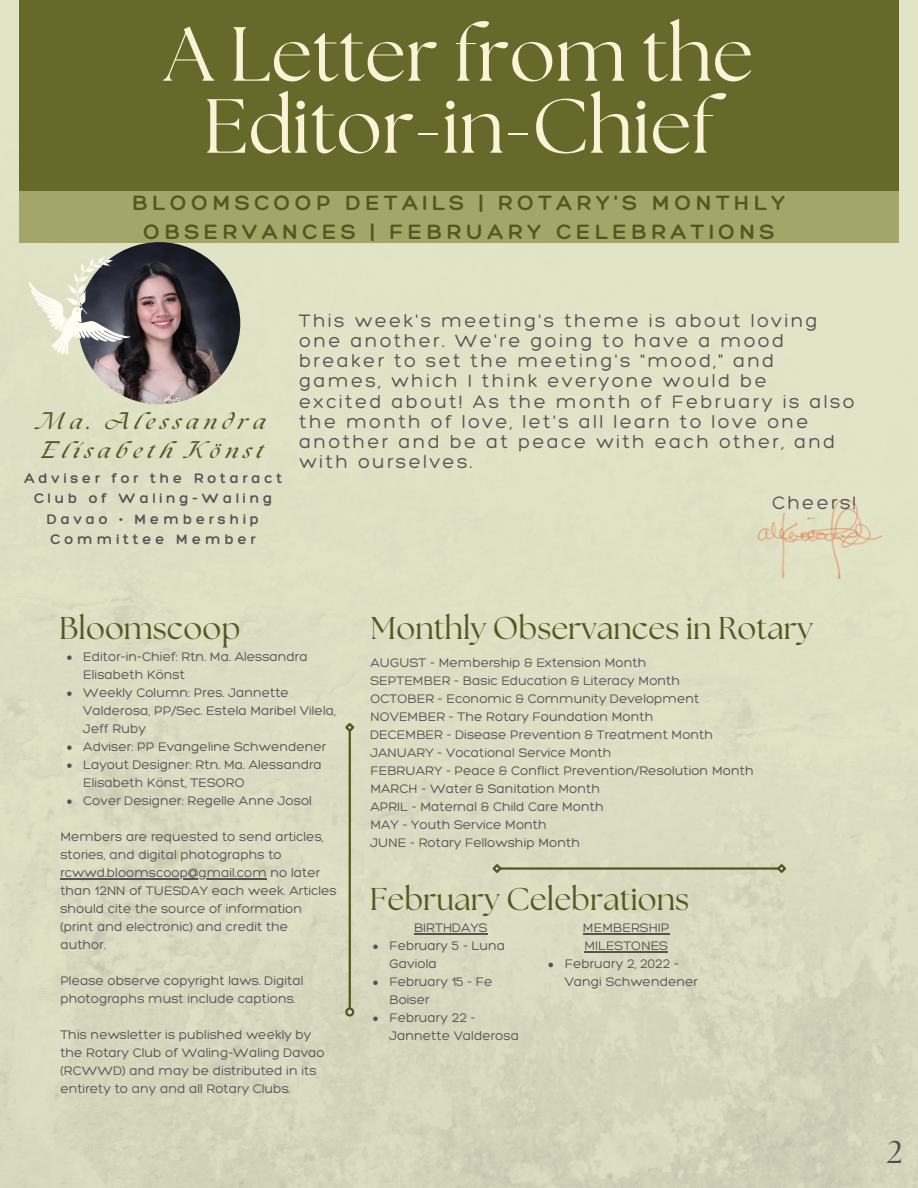
<style>
.page{position:relative;width:918px;height:1188px;background:#fff}
.page>*{position:absolute;margin:0;border:0;box-sizing:border-box;transform-origin:0 0}
.t1{font:76.5px/72px "The Seasons";color:#faf3d7;text-align:center}
.t2{font:31.5px "The Seasons";color:#545720}
.t3{font:31.5px "The Seasons";color:#4e4e50}
.t4{font:300 22.5px/29.1px "Hero";letter-spacing:.2em;color:#545720;text-align:center}
.t5{font:italic 700 21px/29.2px "The Seasons";letter-spacing:.25em;color:#545720}
.t6{font:300 19.5px/20.2px "Hero";letter-spacing:.12em;color:#545454}
.t7{font:300 15px/20.2px "Hero";letter-spacing:.25em;color:#545454;text-align:center}
.t8{font:300 13.5px/18px "Hero";color:#545454}
</style>
<div class="page">
<img style="left:0;top:0;width:918px;height:1188px">
<div style="left:19px;top:0;width:880px;height:191px;background:#666929"></div>
<div style="left:19px;top:191px;width:880px;height:51px;background:#a3a669"></div>
<img style="left:78px;top:242px;width:162px;height:162px;border-radius:50%">
<img style="left:722px;top:480px;width:181px;height:113px">
<hr style="left:349px;top:731px;width:2px;height:277px;background:#545720">
<svg style="left:344px;top:1006px;width:12px;height:12px"></svg>
<svg style="left:343px;top:721px;width:13px;height:13px"></svg>
<hr style="left:500px;top:867px;width:278px;height:3px;background:#545720">
<svg style="left:490px;top:862px;width:14px;height:13px"></svg>
<svg style="left:775px;top:862px;width:13px;height:13px"></svg>
<svg style="left:20px;top:245px;width:111px;height:136px;background:#b4b4a7"></svg>
<svg style="left:373px;top:945px;width:5px;height:4px"></svg>
<svg style="left:373px;top:981px;width:5px;height:4px"></svg>
<svg style="left:373px;top:1017px;width:5px;height:4px"></svg>
<hr style="left:414px;top:933px;width:74px;height:1px;background:#545454">
<svg style="left:548px;top:963px;width:5px;height:4px"></svg>
<hr style="left:583px;top:933px;width:87px;height:2px;background:#545454">
<hr style="left:584px;top:951px;width:84px;height:2px;background:#545454">
<svg style="left:67px;top:655px;width:5px;height:5px"></svg>
<svg style="left:67px;top:691px;width:5px;height:5px"></svg>
<svg style="left:67px;top:745px;width:5px;height:5px"></svg>
<svg style="left:67px;top:763px;width:5px;height:5px"></svg>
<svg style="left:67px;top:799px;width:5px;height:5px"></svg>
<hr style="left:60px;top:878px;width:207px;height:1px;background:#545454">
<p class="t1" style="left:165px;top:23px;width:590px">A Letter from the<br>Editor-in-Chief</p>
<p class="t4" style="left:132px;top:187px;width:655px">BLOOMSCOOP DETAILS | ROTARY'S MONTHLY<br>OBSERVANCES | FEBRUARY CELEBRATIONS</p>
<p class="t5" style="left:39px;top:409px;width:228px">Ma. Alessandra<br>Elisabeth Könst</p>
<p class="t7" style="left:24px;top:468px;width:259px">Adviser for the Rotaract<br>Club of Waling-Waling<br>Davao • Membership<br>Committee Member</p>
<p class="t6" style="left:299px;top:310px;width:557px">This week's meeting's theme is about loving one another. We're going to have a mood breaker to set the meeting's "mood," and games, which I think everyone would be<br>excited about! As the month of February is also the month of love, let's all learn to love one another and be at peace with each other, and with ourselves.</p>
<p class="t6" style="left:772px;top:492px;width:86px">Cheers!</p>
<p class="t2" style="left:59px;top:613px;width:183px">Bloomscoop</p>
<p class="t8" style="left:83px;top:647px;width:226px">Editor-in-Chief: Rtn. Ma. Alessandra<br>Elisabeth Könst</p>
<p class="t8" style="left:83px;top:683px;width:254px">Weekly Column: Pres. Jannette<br>Valderosa, PP/Sec. Estela Maribel Vilela,<br>Jeff Ruby</p>
<p class="t8" style="left:83px;top:737px;width:245px">Adviser: PP Evangeline Schwendener</p>
<p class="t8" style="left:83px;top:755px;width:240px">Layout Designer: Rtn. Ma. Alessandra<br>Elisabeth Könst, TESORO</p>
<p class="t8" style="left:83px;top:791px;width:230px">Cover Designer: Regelle Anne Josol</p>
<p class="t8" style="left:60px;top:827px;width:278px">Members are requested to send articles, stories, and digital photographs to rcwwd.bloomscoop@gmail.com no later than 12NN of TUESDAY each week. Articles should cite the source of information (print and electronic) and credit the author.</p>
<p class="t8" style="left:60px;top:971px;width:245px">Please observe copyright laws. Digital photographs must include captions.</p>
<p class="t8" style="left:60px;top:1025px;width:266px">This newsletter is published weekly by the Rotary Club of Waling-Waling Davao (RCWWD) and may be distributed in its entirety to any and all Rotary Clubs.</p>
<p class="t2" style="left:370px;top:613px;width:444px">Monthly Observances in Rotary</p>
<p class="t8" style="left:370px;top:653px;width:278px">AUGUST - Membership &amp; Extension Month</p>
<p class="t8" style="left:370px;top:671px;width:311px">SEPTEMBER - Basic Education &amp; Literacy Month</p>
<p class="t8" style="left:370px;top:689px;width:330px">OCTOBER - Economic &amp; Community Development</p>
<p class="t8" style="left:370px;top:707px;width:285px">NOVEMBER - The Rotary Foundation Month</p>
<p class="t8" style="left:370px;top:725px;width:344px">DECEMBER - Disease Prevention &amp; Treatment Month</p>
<p class="t8" style="left:370px;top:743px;width:243px">JANUARY - Vocational Service Month</p>
<p class="t8" style="left:370px;top:761px;width:385px">FEBRUARY - Peace &amp; Conflict Prevention/Resolution Month</p>
<p class="t8" style="left:370px;top:779px;width:231px">MARCH - Water &amp; Sanitation Month</p>
<p class="t8" style="left:370px;top:797px;width:235px">APRIL - Maternal &amp; Child Care Month</p>
<p class="t8" style="left:370px;top:815px;width:178px">MAY - Youth Service Month</p>
<p class="t8" style="left:370px;top:833px;width:211px">JUNE - Rotary Fellowship Month</p>
<p class="t2" style="left:370px;top:884px;width:321px">February Celebrations</p>
<p class="t8" style="left:414px;top:918px;width:75px">BIRTHDAYS</p>
<p class="t8" style="left:389px;top:936px;width:117px">February 5 - Luna<br>Gaviola</p>
<p class="t8" style="left:389px;top:972px;width:105px">February 15 - Fe<br>Boiser</p>
<p class="t8" style="left:389px;top:1008px;width:131px">February 22 -<br>Jannette Valderosa</p>
<p class="t8" style="left:583px;top:919px;width:88px">MEMBERSHIP<br>MILESTONES</p>
<p class="t8" style="left:565px;top:955px;width:135px">February 2, 2022 -<br>Vangi Schwendener</p>
<p class="t3" style="left:887px;top:1138px;width:17px">2</p>
</div>
